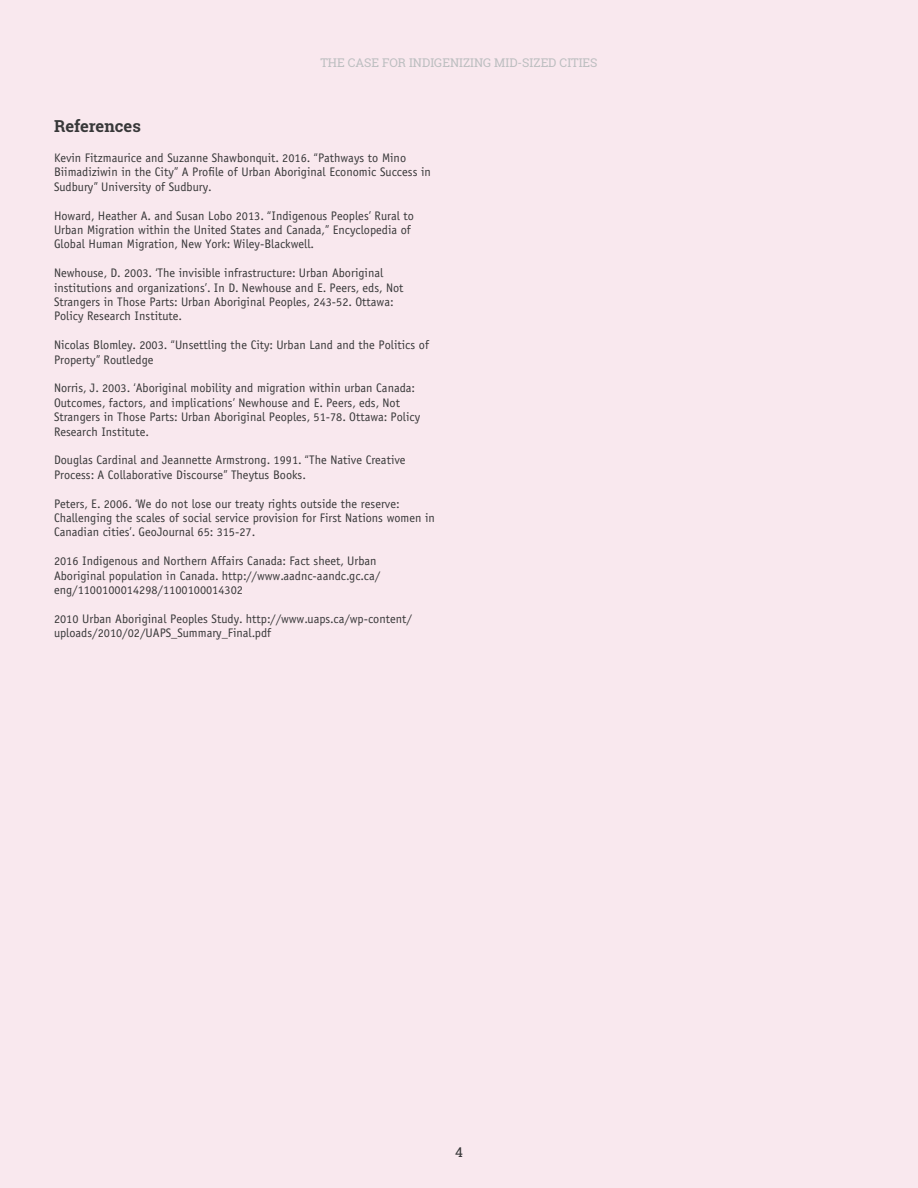
<style>
.page{position:relative;width:918px;height:1188px;background:#f9e8ee}
.page>*{position:absolute;margin:0;border:0;box-sizing:border-box;transform-origin:0 0}
.t1{font:700 16.5px "Roboto Slab";color:#383839}
.t2{font:13.5px "Roboto Slab";color:#383839}
.t3{font:12.3px/14.4px "Evergreen";color:#383839}
.t4{font:12px "Roboto Slab";color:#bcbec0}
</style>
<div class="page">
<p class="t4" style="left:320px;top:54px;width:279px">THE CASE FOR INDIGENIZING MID-SIZED CITIES</p>
<h1 class="t1" style="left:54px;top:114px;width:88px">References</h1>
<p class="t3" style="left:54px;top:151px;width:378px">Kevin Fitzmaurice and Suzanne Shawbonquit. 2016. “Pathways to Mino<br>Biimadiziwin in the City” A Profile of Urban Aboriginal Economic Success in<br>Sudbury” University of Sudbury.</p>
<p class="t3" style="left:54px;top:208px;width:362px">Howard, Heather A. and Susan Lobo 2013. “Indigenous Peoples’ Rural to<br>Urban Migration within the United States and Canada,” Encyclopedia of<br>Global Human Migration, New York: Wiley-Blackwell.</p>
<p class="t3" style="left:54px;top:266px;width:351px">Newhouse, D. 2003. ‘The invisible infrastructure: Urban Aboriginal institutions and organizations’. In D. Newhouse and E. Peers, eds, Not Strangers in Those Parts: Urban Aboriginal Peoples, 243-52. Ottawa:<br>Policy Research Institute.</p>
<p class="t3" style="left:54px;top:338px;width:377px">Nicolas Blomley. 2003. “Unsettling the City: Urban Land and the Politics of<br>Property” Routledge</p>
<p class="t3" style="left:54px;top:381px;width:368px">Norris, J. 2003. ‘Aboriginal mobility and migration within urban Canada:<br>Outcomes, factors, and implications’ Newhouse and E. Peers, eds, Not Strangers in Those Parts: Urban Aboriginal Peoples, 51-78. Ottawa: Policy Research Institute.</p>
<p class="t3" style="left:54px;top:453px;width:353px">Douglas Cardinal and Jeannette Armstrong. 1991. “The Native Creative<br>Process: A Collaborative Discourse” Theytus Books.</p>
<p class="t3" style="left:54px;top:496px;width:383px">Peters, E. 2006. ‘We do not lose our treaty rights outside the reserve:<br>Challenging the scales of social service provision for First Nations women in<br>Canadian cities’. GeoJournal 65: 315-27.</p>
<p class="t3" style="left:54px;top:554px;width:328px">2016 Indigenous and Northern Affairs Canada: Fact sheet, Urban<br>Aboriginal population in Canada. http://www.aadnc-aandc.gc.ca/ eng/1100100014298/1100100014302</p>
<p class="t3" style="left:54px;top:611px;width:360px">2010 Urban Aboriginal Peoples Study. http://www.uaps.ca/wp-content/ uploads/2010/02/UAPS_Summary_Final.pdf</p>
<p class="t2" style="left:455px;top:1142px;width:9px">4</p>
</div>
